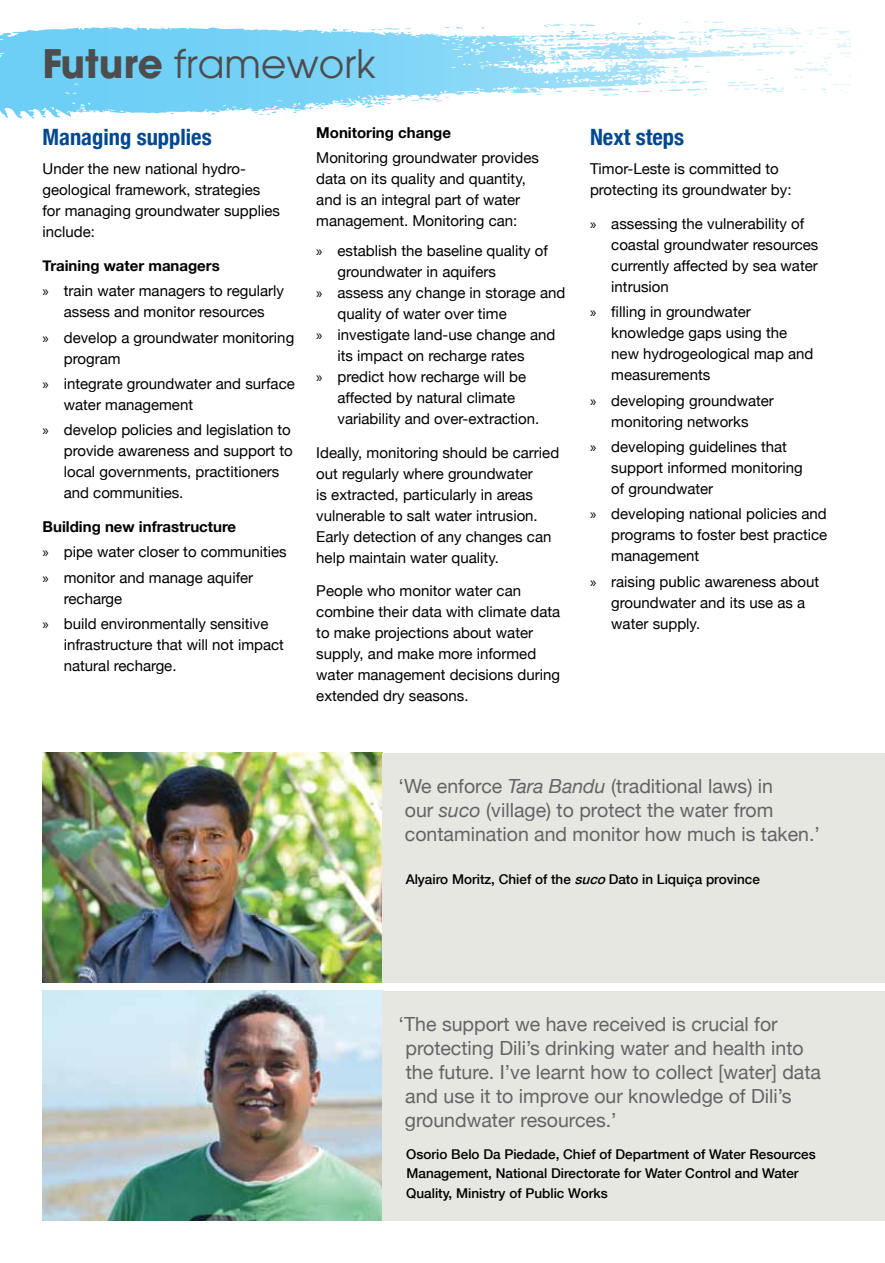
<style>
.page{position:relative;width:885px;height:1263px;background:#fff}
.page>*{position:absolute;margin:0;border:0;box-sizing:border-box;transform-origin:0 0}
.Page_title{font:39px "UTM Avo";color:#4d4d4f}
.Subheadlines{font:700 condensed 22.5px "Helvetica Neue";color:#004990}
.Quotes{font:19.5px/24px "Helvetica Neue";color:#636466}
.BODY_TEXT{font:15px/21px "Helvetica Neue";color:#000}
.Subheadlines_small_b{font:700 15px "Helvetica Neue";color:#000}
.Attribute{font:500 13.5px/19.5px "Helvetica Neue";color:#000}
.s1{font-weight:700}
.s2{font-family:"Myriad Pro"}
.s3{font-style:italic}
</style>
<div class="page">
<svg style="left:0;top:27px;width:525px;height:91px;fill:#77d2f6"></svg>
<svg style="left:293px;top:110px;width:8px;height:3px"></svg>
<svg style="left:314px;top:105px;width:9px;height:5px"></svg>
<svg style="left:371px;top:27px;width:40px;height:6px"></svg>
<svg style="left:339px;top:103px;width:18px;height:4px"></svg>
<svg style="left:363px;top:96px;width:86px;height:12px"></svg>
<svg style="left:525px;top:21px;width:325px;height:75px"></svg>
<img style="left:43px;top:753px;width:340px;height:229px">
<div style="left:383px;top:753px;width:501px;height:229px;background:#e7e7e2"></div>
<img style="left:43px;top:991px;width:340px;height:229px">
<div style="left:383px;top:991px;width:501px;height:229px;background:#e7e7e2"></div>
<p class="Page_title" style="left:43px;top:34px;width:335px"><span class="s1">Future</span> framework</p>
<p class="Subheadlines" style="left:43px;top:118px;width:171px">Managing supplies</p>
<p class="BODY_TEXT" style="left:43px;top:159px;width:239px">Under the new national hydro&shy;geological framework, strategies for managing groundwater supplies include:</p>
<p class="Subheadlines_small_b" style="left:43px;top:254px;width:179px">Training water managers</p>
<p class="BODY_TEXT" style="left:43px;top:281px;width:243px;text-align:center"><span class="s2">»</span> train water managers to regularly assess and monitor resources</p>
<p class="BODY_TEXT" style="left:64px;top:328px;width:232px;text-indent:-21px"><span class="s2">»</span> develop a groundwater monitoring program</p>
<p class="BODY_TEXT" style="left:64px;top:374px;width:232px;text-indent:-21px"><span class="s2">»</span> integrate groundwater and surface water management</p>
<p class="BODY_TEXT" style="left:64px;top:420px;width:230px;text-indent:-21px"><span class="s2">»</span> develop policies and legislation to provide awareness and support to local governments, practitioners and communities.</p>
<p class="Subheadlines_small_b" style="left:43px;top:515px;width:195px">Building new infrastructure</p>
<p class="BODY_TEXT" style="left:43px;top:542px;width:246px"><span class="s2">»</span> pipe water closer to communities</p>
<p class="BODY_TEXT" style="left:64px;top:567px;width:191px;text-indent:-21px"><span class="s2">»</span> monitor and manage aquifer recharge</p>
<p class="BODY_TEXT" style="left:64px;top:614px;width:222px;text-indent:-21px"><span class="s2">»</span> build environmentally sensitive infrastructure that will not impact natural recharge.</p>
<p class="Subheadlines_small_b" style="left:316px;top:121px;width:136px">Monitoring change</p>
<p class="BODY_TEXT" style="left:316px;top:148px;width:224px">Monitoring groundwater provides data on its quality and quantity, and is an integral part of water management. Monitoring can:</p>
<p class="BODY_TEXT" style="left:337px;top:241px;width:212px;text-indent:-21px"><span class="s2">»</span> establish the baseline quality of groundwater in aquifers</p>
<p class="BODY_TEXT" style="left:337px;top:283px;width:229px;text-indent:-21px"><span class="s2">»</span> assess any change in storage and quality of water over time</p>
<p class="BODY_TEXT" style="left:337px;top:325px;width:219px;text-indent:-21px"><span class="s2">»</span> investigate land-use change and its impact on recharge rates</p>
<p class="BODY_TEXT" style="left:337px;top:367px;width:203px;text-indent:-21px"><span class="s2">»</span> predict how recharge will be affected by natural climate variability and over-extraction.</p>
<p class="BODY_TEXT" style="left:316px;top:442px;width:244px">Ideally, monitoring should be carried out regularly where groundwater<br>is extracted, particularly in areas vulnerable to salt water intrusion.<br>Early detection of any changes can help maintain water quality.</p>
<p class="BODY_TEXT" style="left:316px;top:581px;width:245px">People who monitor water can combine their data with climate data to make projections about water supply, and make more informed water management decisions during extended dry seasons.</p>
<p class="Subheadlines" style="left:590px;top:118px;width:96px">Next steps</p>
<p class="BODY_TEXT" style="left:590px;top:159px;width:203px">Timor-Leste is committed to protecting its groundwater by:</p>
<p class="BODY_TEXT" style="left:611px;top:214px;width:208px;text-indent:-21px"><span class="s2">»</span> assessing the vulnerability of coastal groundwater resources currently affected by sea water intrusion</p>
<p class="BODY_TEXT" style="left:611px;top:302px;width:203px;text-indent:-21px"><span class="s2">»</span> filling in groundwater knowledge gaps using the new hydrogeological map and measurements</p>
<p class="BODY_TEXT" style="left:590px;top:391px;width:185px;text-align:center"><span class="s2">»</span> developing groundwater monitoring networks</p>
<p class="BODY_TEXT" style="left:611px;top:437px;width:193px;text-indent:-21px"><span class="s2">»</span> developing guidelines that support informed monitoring of groundwater</p>
<p class="BODY_TEXT" style="left:611px;top:504px;width:217px;text-align:justify;text-indent:-21px"><span class="s2">»</span> developing national policies and programs to foster best practice management</p>
<p class="BODY_TEXT" style="left:611px;top:571px;width:209px;text-indent:-21px"><span class="s2">»</span> raising public awareness about groundwater and its use as a water supply.</p>
<p class="Quotes" style="left:405px;top:775px;width:416px;text-indent:-6px">‘We enforce <span class="s3">Tara Bandu</span> (traditional laws) in<br>our <span class="s3">suco</span> (village) to protect the water from contamination and monitor how much is taken.’</p>
<p class="Attribute" style="left:405px;top:869px;width:355px">Alyairo Moritz, Chief of the <span class="s3">suco</span>Dato in Liquiça province</p>
<p class="Quotes" style="left:405px;top:1013px;width:417px;text-indent:-6px">‘The support we have received is crucial for protecting Dili’s drinking water and health into the future. I’ve learnt how to collect [water] data and use it to improve our knowledge of Dili’s groundwater resources.’</p>
<p class="Attribute" style="left:406px;top:1144px;width:411px">Osorio Belo Da Piedade, Chief of Department of Water Resources<br>Management, National Directorate for Water Control and Water<br>Quality, Ministry of Public Works</p>
</div>
